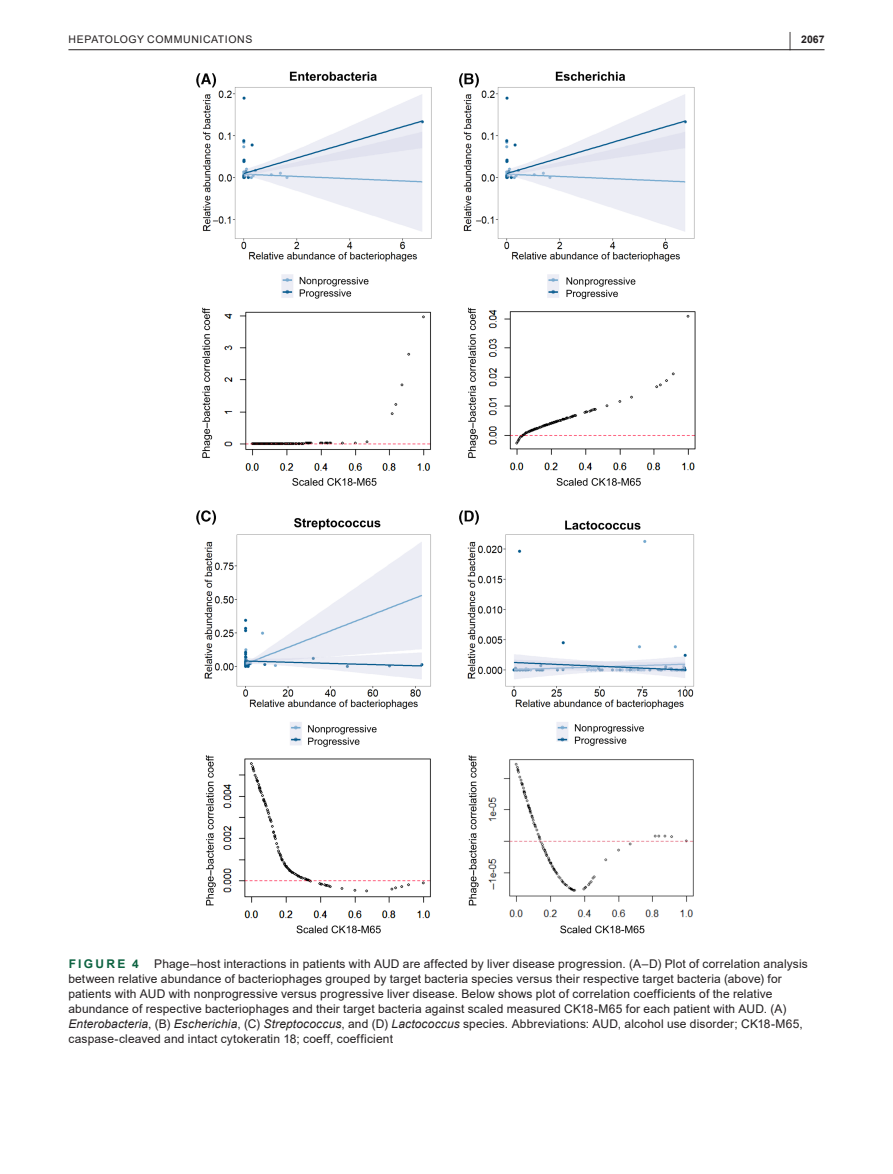
<style>
.page{position:relative;width:893px;height:1174px;background:#fff}
.page>*{position:absolute;margin:0;border:0;box-sizing:border-box;transform-origin:0 0}
.t1{font:700 19.5px "Arial";color:#231f20;scale:.38 1}
.t2{font:12px/15px "Arial";letter-spacing:.01em;color:#231f20}
.t3{font:700 12px "Arial";letter-spacing:.19em;color:#0d6341}
.t4{font:10.5px "Arial";letter-spacing:.055em;color:#231f20}
.t5{font:700 10.5px "Arial";color:#231f20}
.s1{font-style:italic}
</style>
<div class="page">
<hr style="left:68px;top:49px;width:756px;height:1px;background:#231f20">
<img style="left:196px;top:71px;width:500px;height:863px">
<h1 class="t1" style="left:789px;top:25px;width:7px">|</h1>
<p class="t4" style="left:69px;top:32px;width:185px">HEPATOLOGY COMMUNICATIONS</p>
<p class="t5" style="left:801px;top:32px;width:25px">2067</p>
<p class="t2" style="left:68px;top:956px;width:741px;text-indent:86px">Phage–host interactions in patients with AUD are affected by liver disease progression. (A–D) Plot of correlation analysis between relative abundance of bacteriophages grouped by target bacteria species versus their respective target bacteria (above) for patients with AUD with nonprogressive versus progressive liver disease. Below shows plot of correlation coefficients of the relative abundance of respective bacteriophages and their target bacteria against scaled measured CK18-M65 for each patient with AUD. (A)<br><span class="s1">Enterobacteria</span>, (B) <span class="s1">Escherichia</span>, (C) <span class="s1">Streptococcus</span>, and (D) <span class="s1">Lactococcus</span> species. Abbreviations: AUD, alcohol use disorder; CK18-M65, caspase-cleaved and intact cytokeratin 18; coeff, coefficient</p>
<p class="t3" style="left:69px;top:955px;width:72px">FIGURE 4</p>
</div>
